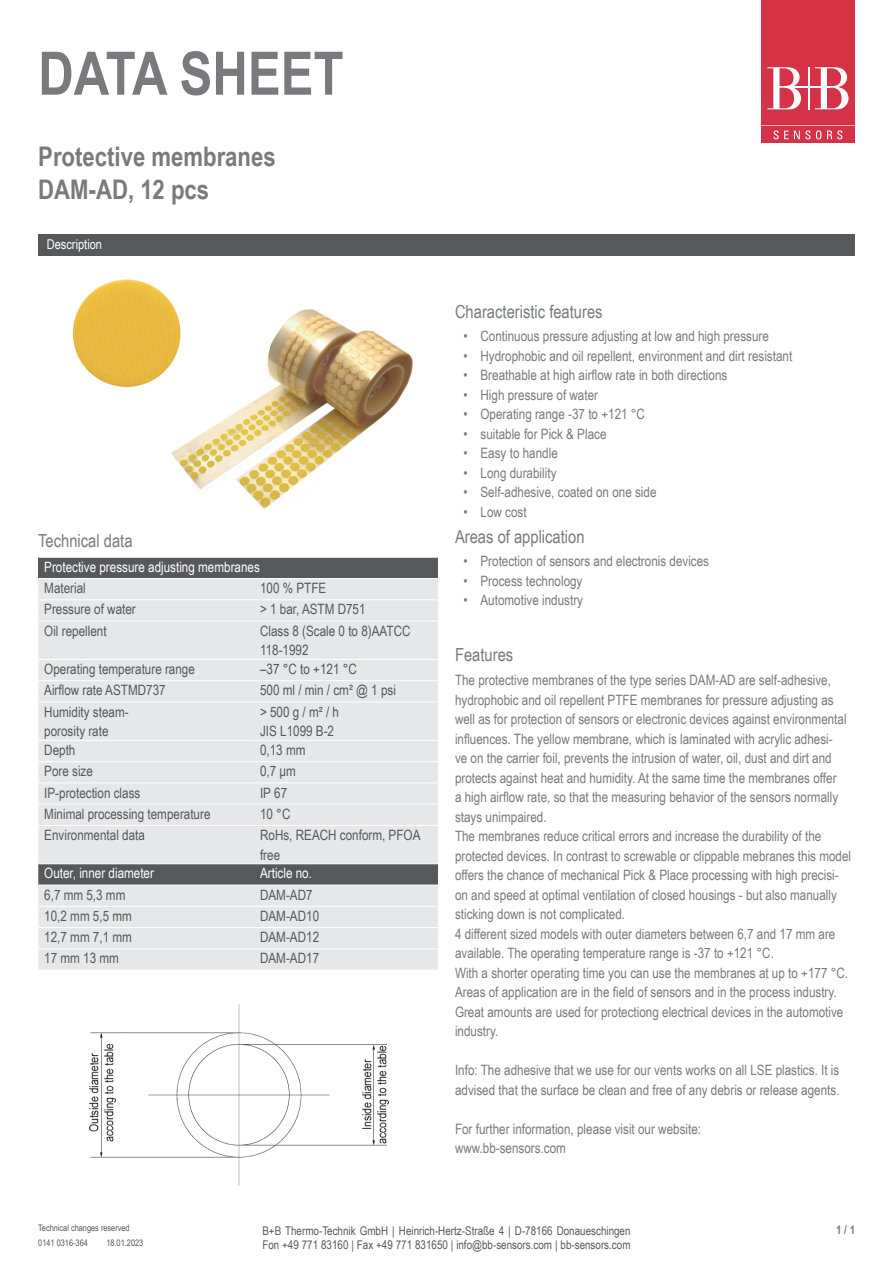
<style>
.page{position:relative;width:893px;height:1263px;background:#fff}
.page>*{position:absolute;margin:0;border:0;box-sizing:border-box;transform-origin:0 0}
.t1{font:700 60px "Arial Narrow";color:#787a7d}
.t2{font:700 27px/32.4px "Arial Narrow";color:#787a7d}
.t3{font:18px "Arial Narrow";color:#787a7d}
.t4{font:14.25px/19.5px "Arial Narrow";color:#787a7d}
.t5{font:14.25px/19.5px "Arial Narrow";color:#57585a}
.t6{font:14.25px "Arial Narrow";color:#fff}
.t7{font:13.5px "Arial Narrow";color:#fff}
.t8{font:12px/14.4px "Arial Narrow";color:#57585a}
.t9{font:700 12px "Arial Narrow";color:#787a7d}
.t10{font:9px/15px "Arial Narrow";color:#57585a}
</style>
<div class="page">
<div style="left:38px;top:234px;width:817px;height:21px;background:#57585a"></div>
<div style="left:38px;top:557px;width:400px;height:21px;background:#57585a"></div>
<div style="left:38px;top:579px;width:400px;height:391px;background:#e6e7e9"></div>
<svg style="left:38px;top:864px;width:400px;height:21px;background:#5d5e5f"></svg>
<hr style="left:38px;top:557px;width:216px;height:1px;background:#fff">
<hr style="left:254px;top:557px;width:184px;height:1px;background:#fff">
<hr style="left:38px;top:599px;width:216px;height:1px;background:#fff">
<hr style="left:254px;top:599px;width:184px;height:1px;background:#fff">
<hr style="left:38px;top:621px;width:216px;height:1px;background:#fff">
<hr style="left:254px;top:621px;width:184px;height:1px;background:#fff">
<hr style="left:38px;top:659px;width:216px;height:1px;background:#fff">
<hr style="left:254px;top:659px;width:184px;height:1px;background:#fff">
<hr style="left:38px;top:680px;width:216px;height:1px;background:#fff">
<hr style="left:254px;top:680px;width:184px;height:1px;background:#fff">
<hr style="left:38px;top:702px;width:216px;height:1px;background:#fff">
<hr style="left:254px;top:702px;width:184px;height:1px;background:#fff">
<hr style="left:38px;top:740px;width:216px;height:1px;background:#fff">
<hr style="left:254px;top:740px;width:184px;height:1px;background:#fff">
<hr style="left:38px;top:761px;width:216px;height:1px;background:#fff">
<hr style="left:254px;top:761px;width:184px;height:1px;background:#fff">
<hr style="left:38px;top:782px;width:216px;height:1px;background:#fff">
<hr style="left:254px;top:782px;width:184px;height:1px;background:#fff">
<hr style="left:38px;top:804px;width:216px;height:1px;background:#fff">
<hr style="left:254px;top:804px;width:184px;height:1px;background:#fff">
<hr style="left:38px;top:825px;width:216px;height:1px;background:#fff">
<hr style="left:254px;top:825px;width:184px;height:1px;background:#fff">
<hr style="left:38px;top:863px;width:216px;height:1px;background:#fff">
<hr style="left:254px;top:863px;width:184px;height:1px;background:#fff">
<hr style="left:38px;top:885px;width:216px;height:1px;background:#fff">
<hr style="left:254px;top:885px;width:184px;height:1px;background:#fff">
<hr style="left:38px;top:906px;width:216px;height:1px;background:#fff">
<hr style="left:254px;top:906px;width:184px;height:1px;background:#fff">
<hr style="left:38px;top:927px;width:216px;height:1px;background:#fff">
<hr style="left:254px;top:927px;width:184px;height:1px;background:#fff">
<hr style="left:38px;top:948px;width:216px;height:1px;background:#fff">
<hr style="left:254px;top:948px;width:184px;height:1px;background:#fff">
<img style="left:171px;top:309px;width:242px;height:200px">
<img style="left:72px;top:279px;width:126px;height:115px">
<img style="left:89px;top:1004px;width:300px;height:182px">
<div style="left:761px;top:126px;width:94px;height:17px;background:#d63247"></div>
<svg style="left:761px;top:0;width:94px;height:139px"></svg>
<h1 class="t1" style="left:38px;top:28px;width:307px">DATA SHEET</h1>
<h2 class="t2" style="left:38px;top:139px;width:239px">Protective membranes<br>DAM-AD, 12 pcs</h2>
<p class="t7" style="left:47px;top:235px;width:57px">Description</p>
<p class="t7" style="left:72px;top:235px;width:57px">Description</p>
<p class="t3" style="left:38px;top:527px;width:96px">Technical data</p>
<p class="t6" style="left:44px;top:556px;width:217px">Protective pressure adjusting membranes</p>
<p class="t5" style="left:44px;top:578px;width:43px">Material</p>
<p class="t5" style="left:260px;top:578px;width:68px">100 % PTFE</p>
<p class="t5" style="left:44px;top:599px;width:93px">Pressure of water</p>
<p class="t5" style="left:260px;top:599px;width:107px">&gt; 1 bar, ASTM D751</p>
<p class="t5" style="left:44px;top:620px;width:64px">Oil repellent</p>
<p class="t5" style="left:260px;top:620px;width:152px">Class 8 (Scale 0 to 8)AATCC<br>118-1992</p>
<p class="t5" style="left:44px;top:659px;width:152px">Operating temperature range</p>
<p class="t5" style="left:260px;top:659px;width:98px">–37 °C to +121 °C</p>
<p class="t5" style="left:44px;top:680px;width:123px">Airflow rate ASTMD737</p>
<p class="t5" style="left:260px;top:680px;width:137px">500 ml / min / cm² @ 1 psi</p>
<p class="t5" style="left:44px;top:701px;width:86px">Humidity steam&shy;porosity rate</p>
<p class="t5" style="left:260px;top:701px;width:80px">&gt; 500 g / m² / h<br>JIS L1099 B-2</p>
<p class="t5" style="left:44px;top:740px;width:33px">Depth</p>
<p class="t5" style="left:260px;top:740px;width:47px">0,13 mm</p>
<p class="t5" style="left:44px;top:761px;width:50px">Pore size</p>
<p class="t5" style="left:260px;top:761px;width:37px">0,7 μm</p>
<p class="t5" style="left:44px;top:782px;width:98px">IP-protection class</p>
<p class="t5" style="left:260px;top:782px;width:29px">IP 67</p>
<p class="t5" style="left:44px;top:803px;width:168px">Minimal processing temperature</p>
<p class="t5" style="left:260px;top:803px;width:32px">10 °C</p>
<p class="t5" style="left:44px;top:825px;width:102px">Environmental data</p>
<p class="t5" style="left:260px;top:825px;width:162px">RoHs, REACH conform, PFOA free</p>
<p class="t6" style="left:44px;top:863px;width:111px">Outer, inner diameter</p>
<p class="t6" style="left:260px;top:863px;width:53px">Article no.</p>
<p class="t5" style="left:44px;top:884px;width:83px">6,7 mm 5,3 mm</p>
<p class="t5" style="left:260px;top:884px;width:54px">DAM-AD7</p>
<p class="t5" style="left:44px;top:906px;width:89px">10,2 mm 5,5 mm</p>
<p class="t5" style="left:260px;top:906px;width:61px">DAM-AD10</p>
<p class="t5" style="left:44px;top:927px;width:89px">12,7 mm 7,1 mm</p>
<p class="t5" style="left:260px;top:927px;width:61px">DAM-AD12</p>
<p class="t5" style="left:44px;top:948px;width:76px">17 mm 13 mm</p>
<p class="t5" style="left:260px;top:948px;width:61px">DAM-AD17</p>
<p class="t3" style="left:455px;top:298px;width:149px">Characteristic features</p>
<p class="t4" style="left:463px;top:326px;width:307px">• Continuous pressure adjusting at low and high pressure</p>
<p class="t4" style="left:463px;top:345px;width:330px">• Hydrophobic and oil repellent, environment and dirt resistant</p>
<p class="t4" style="left:463px;top:365px;width:265px">• Breathable at high airflow rate in both directions</p>
<p class="t4" style="left:463px;top:384px;width:136px">• High pressure of water</p>
<p class="t4" style="left:463px;top:404px;width:183px">• Operating range -37 to +121 °C</p>
<p class="t4" style="left:463px;top:423px;width:145px">• suitable for Pick &amp; Place</p>
<p class="t4" style="left:463px;top:443px;width:96px">• Easy to handle</p>
<p class="t4" style="left:463px;top:462px;width:95px">• Long durability</p>
<p class="t4" style="left:463px;top:482px;width:195px">• Self-adhesive, coated on one side</p>
<p class="t4" style="left:463px;top:501px;width:65px">• Low cost</p>
<p class="t3" style="left:455px;top:523px;width:131px">Areas of application</p>
<p class="t4" style="left:463px;top:551px;width:247px">• Protection of sensors and electronis devices</p>
<p class="t4" style="left:463px;top:571px;width:120px">• Process technology</p>
<p class="t4" style="left:463px;top:590px;width:121px">• Automotive industry</p>
<p class="t3" style="left:455px;top:642px;width:60px">Features</p>
<p class="t4" style="left:455px;top:670px;width:398px">The protective membranes of the type series DAM-AD are self-adhesive, hydrophobic and oil repellent PTFE membranes for pressure adjusting as well as for protection of sensors or electronic devices against environmental influences. The yellow membrane, which is laminated with acrylic adhesi-<br>ve on the carrier foil, prevents the intrusion of water, oil, dust and dirt and protects against heat and humidity. At the same time the membranes offer<br>a high airflow rate, so that the measuring behavior of the sensors normally stays unimpaired.<br>The membranes reduce critical errors and increase the durability of the protected devices. In contrast to screwable or clippable mebranes this model offers the chance of mechanical Pick &amp; Place processing with high precisi&shy;on and speed at optimal ventilation of closed housings - but also manually sticking down is not complicated.<br>4 different sized models with outer diameters between 6,7 and 17 mm are available. The operating temperature range is -37 to +121 °C.<br>With a shorter operating time you can use the membranes at up to +177 °C.<br>Areas of application are in the field of sensors and in the process industry.<br>Great amounts are used for protectiong electrical devices in the automotive industry.</p>
<p class="t4" style="left:455px;top:1060px;width:386px">Info: The adhesive that we use for our vents works on all LSE plastics. It is advised that the surface be clean and free of any debris or release agents.</p>
<p class="t4" style="left:455px;top:1118px;width:248px">For further information, please visit our website: www.bb-sensors.com</p>
<p class="t10" style="left:38px;top:1220px;width:93px">Technical changes reserved<br>0141 0316-364</p>
<p class="t10" style="left:106px;top:1235px;width:38px">18.01.2023</p>
<p class="t8" style="left:262px;top:1222px;width:370px">B+B Thermo-Technik GmbH | Heinrich-Hertz-Straße 4 | D-78166 Donaueschingen<br>Fon +49 771 83160 | Fax +49 771 831650 | info@bb-sensors.com | bb-sensors.com</p>
<p class="t9" style="left:836px;top:1220px;width:21px">1 / 1</p>
</div>
